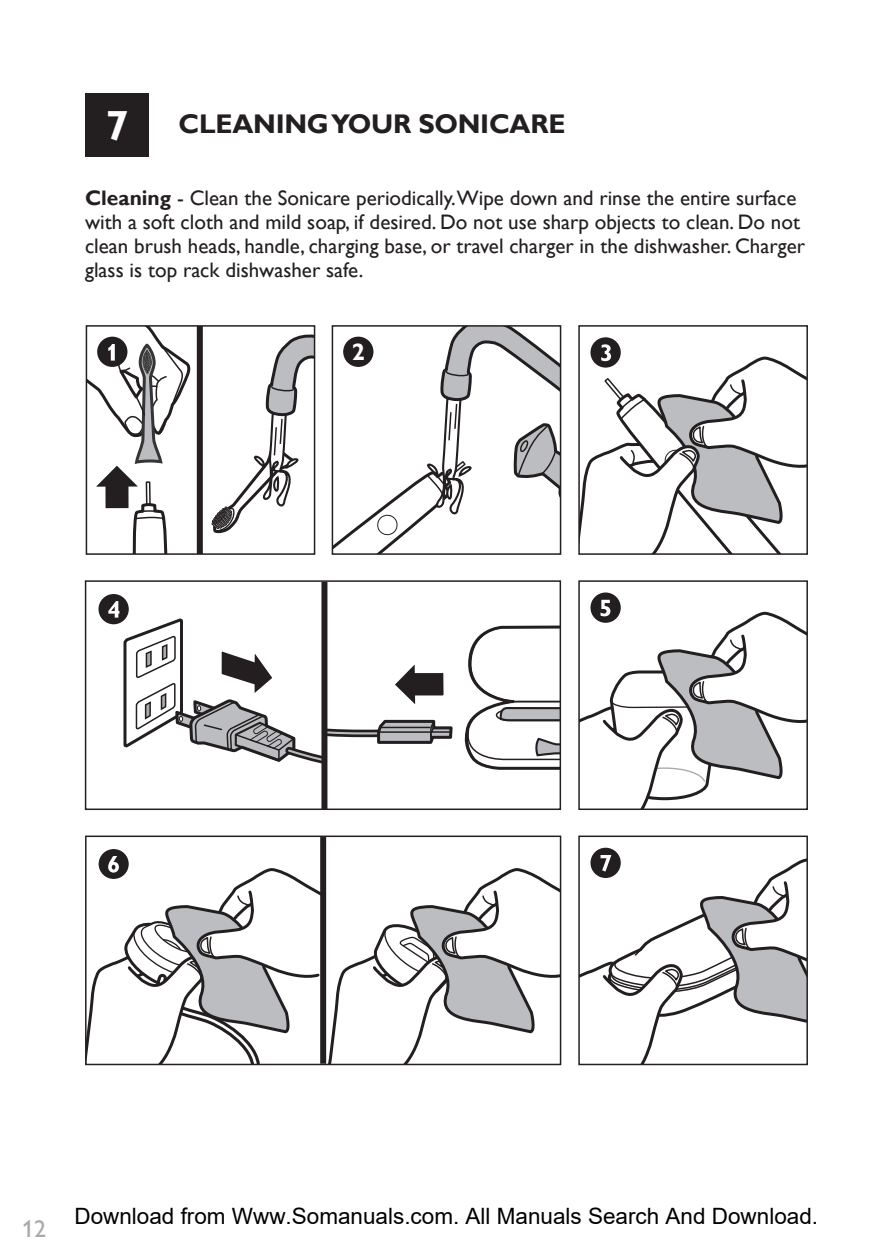
<style>
.page{position:relative;width:893px;height:1259px;background:#fff}
.page>*{position:absolute;margin:0;border:0;box-sizing:border-box;transform-origin:0 0}
.t1{font:700 27px "Gill Sans Alt One WGL";letter-spacing:-.01em;color:#231f20}
.t2{font:24px "Gill Sans Alt One WGL";color:#a8a9ad}
.t3{font:700 24px "Gill Alt One";color:#fff}
.t4{font:22.5px "Arial";color:#000}
.t5{font:21px/24px "Gill Sans Alt One WGL";color:#231f20}
.s1{font-size:42px;color:#fff}
.s2{font-weight:700}
</style>
<div class="page">
<div style="left:85px;top:93px;width:64px;height:64px;background:#231f20"></div>
<svg style="left:578px;top:325px;width:230px;height:230px"></svg>
<svg style="left:84px;top:580px;width:478px;height:230px"></svg>
<svg style="left:85px;top:835px;width:477px;height:231px"></svg>
<svg style="left:578px;top:580px;width:230px;height:230px"></svg>
<svg style="left:578px;top:835px;width:230px;height:231px"></svg>
<svg style="left:85px;top:325px;width:231px;height:230px"></svg>
<svg style="left:331px;top:325px;width:231px;height:230px"></svg>
<p class="t1" style="left:105px;top:105px;width:442px"><span class="s1">7</span> CLEANI NG YOUR SONICARE</p>
<p class="t5" style="left:85px;top:186px;width:721px"><span class="s2">Cleaning</span> - Clean the Sonicare periodically.Wipe down and rinse the entire surface with a soft cloth and mild soap, if desired. Do not use sharp objects to clean. Do not clean brush heads, handle, charging base, or travel charger in the dishwasher. Charger glass is top rack dishwasher safe.</p>
<p class="t3" style="left:352px;top:337px;width:15px">2</p>
<p class="t2" style="left:22px;top:1212px;width:25px">12</p>
<p class="t4" style="left:74px;top:1203px;width:745px">Download from Www.Somanuals.com. All Manuals Search And Download.</p>
</div>
